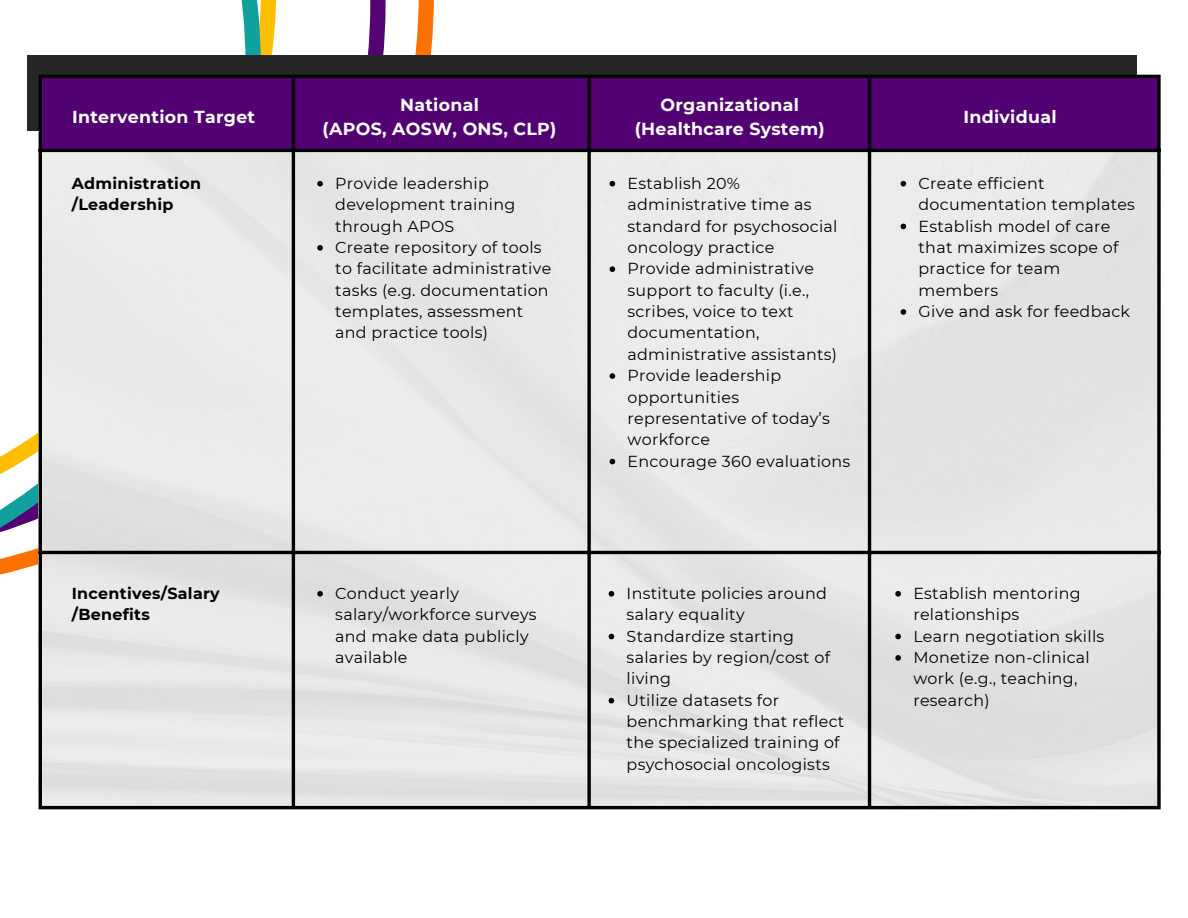
<style>
.page{position:relative;width:1188px;height:918px;background:#fff}
.page>*{position:absolute;margin:0;border:0;box-sizing:border-box;transform-origin:0 0}
.t1{font:700 17.4px "Montserrat";letter-spacing:.02em;color:#fff}
.t2{font:15.9px/21.3px "Montserrat";letter-spacing:.02em;color:#000}
.t3{font:700 15.9px/21.3px "Montserrat";letter-spacing:.02em;color:#000}
</style>
<div class="page">
<svg style="left:261px;top:0;width:125px;height:55px"></svg>
<svg style="left:0;top:0;width:261px;height:607px"></svg>
<div style="left:27px;top:55px;width:1109px;height:76px;background:#262626"></div>
<img style="left:42px;top:152px;width:1115px;height:654px">
<div style="left:42px;top:78px;width:1115px;height:71px;background:#530274"></div>
<hr style="left:39px;top:78px;width:3px;height:728px;background:#000">
<hr style="left:292px;top:78px;width:3px;height:728px;background:#000">
<svg style="left:587px;top:78px;width:4px;height:728px;background:#212021"></svg>
<hr style="left:868px;top:78px;width:3px;height:728px;background:#000">
<svg style="left:1157px;top:78px;width:4px;height:728px;background:#222122"></svg>
<hr style="left:39px;top:75px;width:1122px;height:3px;background:#000">
<hr style="left:39px;top:149px;width:1122px;height:3px;background:#000">
<hr style="left:39px;top:551px;width:1122px;height:3px;background:#000">
<hr style="left:39px;top:806px;width:1122px;height:3px;background:#000">
<svg style="left:317px;top:181px;width:6px;height:6px"></svg>
<svg style="left:317px;top:245px;width:6px;height:6px"></svg>
<svg style="left:610px;top:181px;width:5px;height:6px"></svg>
<svg style="left:610px;top:266px;width:5px;height:6px"></svg>
<svg style="left:610px;top:373px;width:5px;height:6px"></svg>
<svg style="left:610px;top:459px;width:5px;height:5px"></svg>
<svg style="left:901px;top:181px;width:5px;height:6px"></svg>
<svg style="left:901px;top:224px;width:5px;height:5px"></svg>
<svg style="left:901px;top:309px;width:5px;height:6px"></svg>
<svg style="left:317px;top:591px;width:6px;height:6px"></svg>
<svg style="left:609px;top:591px;width:5px;height:6px"></svg>
<svg style="left:609px;top:634px;width:5px;height:5px"></svg>
<svg style="left:609px;top:698px;width:5px;height:5px"></svg>
<svg style="left:895px;top:591px;width:6px;height:6px"></svg>
<svg style="left:895px;top:634px;width:6px;height:5px"></svg>
<svg style="left:895px;top:655px;width:6px;height:6px"></svg>
<p class="t1" style="left:72px;top:106px;width:185px">Intervention Target</p>
<h1 class="t3" style="left:72px;top:172px;width:131px">Administration /Leadership</h1>
<p class="t1" style="left:400px;top:94px;width:80px">National</p>
<h1 class="t1" style="left:323px;top:118px;width:235px">(APOS, AOSW, ONS, CLP)</h1>
<h1 class="t2" style="left:335px;top:172px;width:182px">Provide leadership development training through APOS</h1>
<p class="t2" style="left:335px;top:237px;width:218px">Create repository of tools to facilitate administrative tasks (e.g. documentation templates, assessment and practice tools)</p>
<p class="t1" style="left:661px;top:94px;width:140px">Organizational</p>
<p class="t1" style="left:635px;top:118px;width:192px">(Healthcare System)</p>
<p class="t2" style="left:628px;top:172px;width:212px">Establish 20% administrative time as standard for psychosocial oncology practice</p>
<p class="t2" style="left:628px;top:258px;width:211px">Provide administrative support to faculty (i.e., scribes, voice to text documentation, administrative assistants)</p>
<p class="t2" style="left:628px;top:365px;width:204px">Provide leadership opportunities representative of today’s workforce</p>
<p class="t2" style="left:628px;top:450px;width:224px">Encourage 360 evaluations</p>
<p class="t3" style="left:72px;top:583px;width:149px">Incentives/Salary /Benefits</p>
<h1 class="t2" style="left:335px;top:583px;width:203px">Conduct yearly salary/workforce surveys and make data publicly available</h1>
<p class="t2" style="left:627px;top:583px;width:202px">Institute policies around salary equality</p>
<p class="t2" style="left:627px;top:625px;width:205px">Standardize starting salaries by region/cost of living</p>
<p class="t2" style="left:627px;top:689px;width:219px">Utilize datasets for benchmarking that reflect the specialized training of psychosocial oncologists</p>
<p class="t1" style="left:963px;top:106px;width:95px">Individual</p>
<p class="t2" style="left:919px;top:172px;width:218px">Create efficient documentation templates</p>
<p class="t2" style="left:919px;top:215px;width:201px">Establish model of care that maximizes scope of practice for team members</p>
<p class="t2" style="left:919px;top:301px;width:213px">Give and ask for feedback</p>
<p class="t2" style="left:913px;top:583px;width:169px">Establish mentoring relationships</p>
<p class="t2" style="left:913px;top:625px;width:193px">Learn negotiation skills</p>
<p class="t2" style="left:913px;top:647px;width:178px">Monetize non-clinical work (e.g., teaching, research)</p>
</div>
